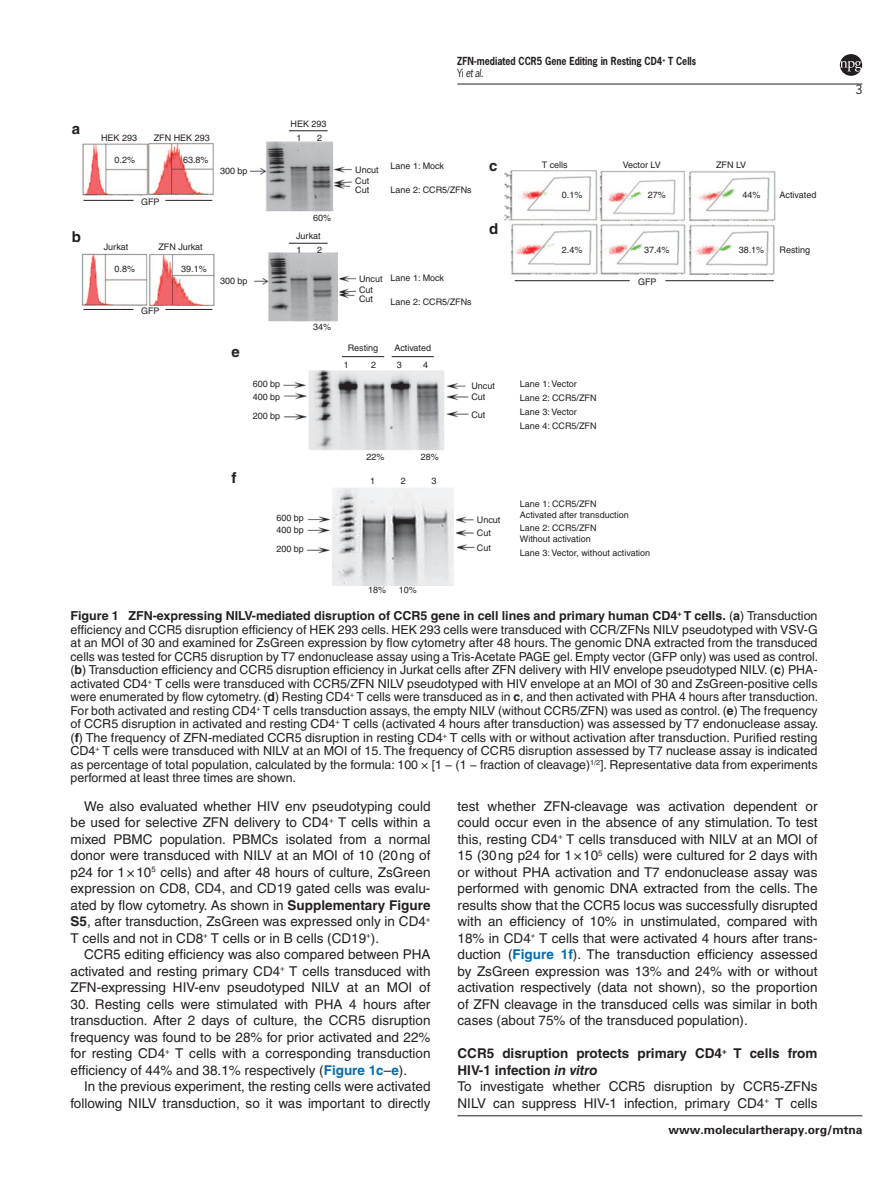
<style>
.page{position:relative;width:893px;height:1191px;background:#fff}
.page>*{position:absolute;margin:0;border:0;box-sizing:border-box;transform-origin:0 0}
.t1{font:700 15px "Helvetica";color:#231f20}
.t2{font:13.5px/16.5px "Helvetica";color:#231f20;text-align:justify}
.t3{font:12.3px/13.5px "Helvetica";color:#231f20;text-align:justify}
.t4{font:700 12px "Univers";color:#231f20}
.t5{font:12px "News Gothic";color:#231f20}
.t6{font:700 10.5px/11.7px "News Gothic";color:#231f20;scale:.85 1}
.t7{font:9px/14px "Helvetica";color:#231f20}
.s1{font-weight:400}
.s2{font-weight:400;font-style:italic}
.s3{font-weight:700}
.s4{font-weight:700;color:#006cb3}
.s5{font-weight:700;font-style:italic}
</style>
<div class="page">
<hr style="left:457px;top:1115px;width:405px;height:1px;background:#231f20">
<hr style="left:457px;top:84px;width:405px;height:1px;background:#231f20">
<svg style="left:840px;top:54px;width:22px;height:22px"></svg>
<img style="left:81px;top:144px;width:133px;height:162px">
<img style="left:505px;top:171px;width:270px;height:104px">
<img style="left:284px;top:371px;width:191px;height:215px">
<img style="left:251px;top:142px;width:105px;height:180px">
<hr style="left:289px;top:130px;width:39px;height:1px;background:#231f20">
<hr style="left:289px;top:243px;width:39px;height:1px;background:#231f20">
<hr style="left:342px;top:356px;width:42px;height:1px;background:#231f20">
<hr style="left:392px;top:356px;width:42px;height:1px;background:#231f20">
<hr style="left:84px;top:200px;width:50px;height:1px;background:#231f20">
<hr style="left:165px;top:200px;width:47px;height:1px;background:#231f20">
<hr style="left:84px;top:309px;width:50px;height:1px;background:#231f20">
<hr style="left:165px;top:309px;width:47px;height:1px;background:#231f20">
<hr style="left:515px;top:280px;width:115px;height:1px;background:#231f20">
<hr style="left:665px;top:280px;width:109px;height:1px;background:#231f20">
<p class="t1" style="left:72px;top:119px;width:10px">a</p>
<p class="t1" style="left:72px;top:228px;width:11px">b</p>
<p class="t6" style="left:457px;top:55px;width:283px">ZFN-mediated CCR5 Gene Editing in Resting CD4<sup>+</sup> T Cells<br><span class="s1">Yi</span> <span class="s2">et al.</span></p>
<p class="t7" style="left:101px;top:131px;width:38px">HEK 293</p>
<p class="t7" style="left:154px;top:131px;width:58px">ZFN HEK 293</p>
<p class="t7" style="left:115px;top:153px;width:22px">0.2%</p>
<p class="t7" style="left:183px;top:153px;width:27px">63.8%</p>
<p class="t7" style="left:141px;top:195px;width:20px">GFP</p>
<p class="t7" style="left:220px;top:164px;width:29px">300 bp</p>
<p class="t7" style="left:291px;top:116px;width:38px">HEK 293</p>
<p class="t7" style="left:297px;top:131px;width:7px">1</p>
<p class="t7" style="left:317px;top:131px;width:7px">2</p>
<p class="t7" style="left:313px;top:211px;width:20px">60%</p>
<p class="t7" style="left:104px;top:240px;width:26px">Jurkat</p>
<p class="t7" style="left:158px;top:240px;width:46px">ZFN Jurkat</p>
<p class="t7" style="left:296px;top:229px;width:26px">Jurkat<br>1</p>
<p class="t7" style="left:317px;top:243px;width:7px">2</p>
<p class="t7" style="left:115px;top:261px;width:22px">0.8%</p>
<p class="t7" style="left:181px;top:261px;width:27px">39.1%</p>
<p class="t7" style="left:141px;top:304px;width:20px">GFP</p>
<p class="t7" style="left:220px;top:273px;width:29px">300 bp</p>
<p class="t1" style="left:232px;top:342px;width:10px">e</p>
<p class="t7" style="left:253px;top:378px;width:29px;line-height:12.3px">600 bp<br>400 bp</p>
<p class="t7" style="left:253px;top:409px;width:29px">200 bp</p>
<p class="t7" style="left:313px;top:319px;width:20px">34%</p>
<p class="t1" style="left:232px;top:468px;width:6px">f</p>
<p class="t7" style="left:276px;top:512px;width:29px;line-height:11.7px">600 bp<br>400 bp</p>
<p class="t7" style="left:276px;top:542px;width:29px">200 bp</p>
<p class="t7" style="left:355px;top:163px;width:25px">Uncut</p>
<p class="t7" style="left:355px;top:176px;width:16px;line-height:9px">Cut<br>Cut</p>
<p class="t7" style="left:391px;top:159px;width:55px">Lane 1: Mock</p>
<p class="t7" style="left:391px;top:182px;width:83px">Lane 2: CCR5/ZFNs</p>
<p class="t7" style="left:359px;top:274px;width:25px;line-height:10.5px">Uncut<br>Cut</p>
<p class="t7" style="left:359px;top:291px;width:16px">Cut</p>
<p class="t7" style="left:391px;top:270px;width:55px">Lane 1: Mock</p>
<p class="t7" style="left:391px;top:294px;width:83px">Lane 2: CCR5/ZFNs</p>
<p class="t7" style="left:348px;top:341px;width:32px">Resting</p>
<p class="t7" style="left:394px;top:341px;width:38px">Activated</p>
<p class="t7" style="left:344px;top:357px;width:7px">1</p>
<p class="t7" style="left:371px;top:357px;width:7px">2</p>
<p class="t7" style="left:397px;top:357px;width:7px">3</p>
<p class="t7" style="left:423px;top:357px;width:7px">4</p>
<p class="t1" style="left:489px;top:157px;width:10px">c</p>
<p class="t1" style="left:489px;top:220px;width:11px">d</p>
<p class="t7" style="left:366px;top:450px;width:20px">22%</p>
<p class="t7" style="left:421px;top:450px;width:20px">28%</p>
<p class="t7" style="left:370px;top:474px;width:7px">1</p>
<p class="t7" style="left:401px;top:474px;width:7px">2</p>
<p class="t7" style="left:431px;top:474px;width:7px">3</p>
<p class="t7" style="left:368px;top:582px;width:20px">18%</p>
<p class="t7" style="left:399px;top:582px;width:20px">10%</p>
<p class="t7" style="left:471px;top:380px;width:25px;line-height:11.4px">Uncut<br>Cut</p>
<p class="t7" style="left:471px;top:408px;width:16px">Cut</p>
<p class="t7" style="left:477px;top:513px;width:25px;line-height:12.8px">Uncut<br>Cut</p>
<p class="t7" style="left:477px;top:540px;width:16px">Cut</p>
<p class="t7" style="left:542px;top:158px;width:28px">T cells</p>
<p class="t7" style="left:623px;top:158px;width:39px">Vector LV</p>
<p class="t7" style="left:716px;top:158px;width:32px">ZFN LV</p>
<p class="t7" style="left:562px;top:188px;width:22px">0.1%</p>
<p class="t7" style="left:648px;top:188px;width:20px">27%</p>
<p class="t7" style="left:742px;top:188px;width:20px">44%</p>
<p class="t7" style="left:779px;top:188px;width:38px">Activated</p>
<p class="t7" style="left:562px;top:242px;width:22px">2.4%</p>
<p class="t7" style="left:644px;top:242px;width:27px">37.4%</p>
<p class="t7" style="left:638px;top:274px;width:20px">GFP</p>
<p class="t7" style="left:739px;top:242px;width:27px">38.1%</p>
<p class="t7" style="left:779px;top:242px;width:32px">Resting</p>
<p class="t7" style="left:520px;top:377px;width:78px">Lane 1: Vector<br>Lane 2: CCR5/ZFN</p>
<p class="t7" style="left:520px;top:405px;width:78px">Lane 3: Vector<br>Lane 4: CCR5/ZFN</p>
<p class="t7" style="left:520px;top:498px;width:110px;line-height:10.8px">Lane 1: CCR5/ZFN<br>Activated after transduction</p>
<p class="t7" style="left:520px;top:522px;width:78px;line-height:10.8px">Lane 2: CCR5/ZFN<br>Without activation</p>
<p class="t7" style="left:520px;top:546px;width:132px">Lane 3: Vector, without activation</p>
<p class="t3" style="left:70px;top:609px;width:749px"><span class="s3">Figure 1 ZFN-expressing NILV-mediated disruption of CCR5 gene in cell lines and primary human CD4</span><sup>+</sup> <span class="s3">T cells.</span> (<span class="s3">a</span>) Transduction efficiency and CCR5 disruption efficiency of HEK 293 cells. HEK 293 cells were transduced with CCR/ZFNs NILV pseudotyped with VSV-G at an MOI of 30 and examined for ZsGreen expression by flow cytometry after 48 hours. The genomic DNA extracted from the transduced cells was tested for CCR5 disruption by T7 endonuclease assay using a Tris-Acetate PAGE gel. Empty vector (GFP only) was used as control. (<span class="s3">b</span>) Transduction efficiency and CCR5 disruption efficiency in Jurkat cells after ZFN delivery with HIV envelope pseudotyped NILV. (<span class="s3">c</span>) PHA&shy;activated CD4<sup>+</sup> T cells were transduced with CCR5/ZFN NILV pseudotyped with HIV envelope at an MOI of 30 and ZsGreen-positive cells were enumerated by flow cytometry. (<span class="s3">d</span>) Resting CD4<sup>+</sup> T cells were transduced as in <span class="s3">c</span>, and then activated with PHA 4 hours after transduction.<br>For both activated and resting CD4<sup>+</sup> T cells transduction assays, the empty NILV (without CCR5/ZFN) was used as control. (<span class="s3">e</span>) The frequency of CCR5 disruption in activated and resting CD4<sup>+</sup> T cells (activated 4 hours after transduction) was assessed by T7 endonuclease assay. (<span class="s3">f</span>) The frequency of ZFN-mediated CCR5 disruption in resting CD4<sup>+</sup> T cells with or without activation after transduction. Purified resting CD4<sup>+</sup> T cells were transduced with NILV at an MOI of 15. The frequency of CCR5 disruption assessed by T7 nuclease assay is indicated as percentage of total population, calculated by the formula: 100 × [1 − (1 − fraction of cleavage)<sup>1/2</sup>]. Representative data from experiments performed at least three times are shown.</p>
<p class="t2" style="left:70px;top:797px;width:362px;text-indent:14px">We also evaluated whether HIV env pseudotyping could be used for selective ZFN delivery to CD4<sup>+</sup> T cells within a mixed PBMC population. PBMCs isolated from a normal donor were transduced with NILV at an MOI of 10 (20ng of p24 for 1×10<sup>5</sup> cells) and after 48 hours of culture, ZsGreen expression on CD8, CD4, and CD19 gated cells was evalu&shy;ated by flow cytometry. As shown in <span class="s3">Supplementary Figure S5</span>, after transduction, ZsGreen was expressed only in CD4<sup>+ </sup>T cells and not in CD8<sup>+</sup> T cells or in B cells (CD19<sup>+</sup>).</p>
<p class="t2" style="left:70px;top:946px;width:361px;text-indent:14px">CCR5 editing efficiency was also compared between PHA activated and resting primary CD4<sup>+</sup> T cells transduced with ZFN-expressing HIV-env pseudotyped NILV at an MOI of</p>
<p class="t2" style="left:70px;top:995px;width:362px">30. Resting cells were stimulated with PHA 4 hours after transduction. After 2 days of culture, the CCR5 disruption frequency was found to be 28% for prior activated and 22% for resting CD4<sup>+</sup> T cells with a corresponding transduction efficiency of 44% and 38.1% respectively (<span class="s4">Figure 1c</span>–<span class="s4">e</span>).</p>
<p class="t2" style="left:71px;top:1078px;width:362px;text-align:right">In the previous experiment, the resting cells were activated following NILV transduction, so it was important to directly</p>
<p class="t2" style="left:458px;top:797px;width:362px">test whether ZFN-cleavage was activation dependent or could occur even in the absence of any stimulation. To test this, resting CD4<sup>+</sup> T cells transduced with NILV at an MOI of 15 (30ng p24 for 1×10<sup>5</sup> cells) were cultured for 2 days with or without PHA activation and T7 endonuclease assay was performed with genomic DNA extracted from the cells. The results show that the CCR5 locus was successfully disrupted with an efficiency of 10% in unstimulated, compared with 18% in CD4<sup>+</sup> T cells that were activated 4 hours after trans&shy;duction (<span class="s4">Figure 1f</span>). The transduction efficiency assessed by ZsGreen expression was 13% and 24% with or without activation respectively (data not shown), so the proportion of ZFN cleavage in the transduced cells was similar in both cases (about 75% of the transduced population).</p>
<p class="t2" style="left:458px;top:1045px;width:362px;text-align:left"><span class="s3">CCR5 disruption protects primary CD4</span><sup>+</sup> <span class="s3">T cells from HIV-1 infection</span> <span class="s5">in vitro<br></span>To investigate whether CCR5 disruption by CCR5-ZFNs NILV can suppress HIV-1 infection, primary CD4<sup>+</sup> T cells</p>
<p class="t5" style="left:855px;top:82px;width:8px">3</p>
<p class="t4" style="left:668px;top:1122px;width:196px">www.moleculartherapy.org/mtna</p>
</div>
